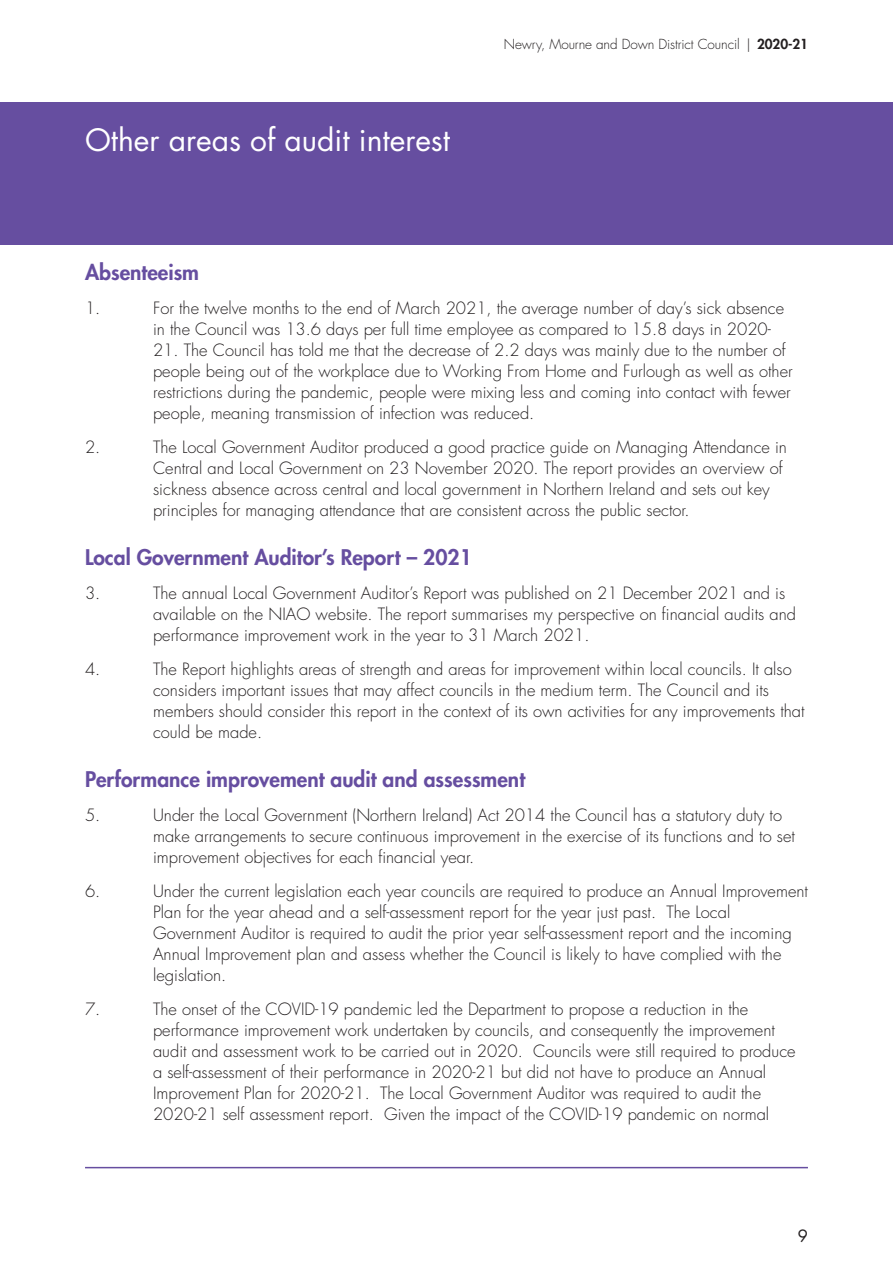
<style>
.page{position:relative;width:893px;height:1263px;background:#fff}
.page>*{position:absolute;margin:0;border:0;box-sizing:border-box;transform-origin:0 0}
.t1{font:30px "Futura";color:#fff}
.t2{font:800 21px "Futura";color:#664ea0}
.t3{font:300 16.5px/21px "Futura";color:#231f20}
.t4{font:16.5px "Futura";color:#231f20}
.t5{font:300 13.5px "Futura";letter-spacing:-.005em;color:#231f20}
.s1{font-weight:800}
</style>
<div class="page">
<div style="left:0;top:102px;width:893px;height:142px;background:#664ea0"></div>
<hr style="left:85px;top:1167px;width:723px;height:1px;background:#664ea0">
<h1 class="t1" style="left:85px;top:121px;width:367px">Other areas of audit interest</h1>
<p class="t5" style="left:504px;top:36px;width:306px">Newry, Mourne and Down District Council | <span class="s1">2020-21</span></p>
<p class="t2" style="left:85px;top:259px;width:116px">Absenteeism</p>
<p class="t3" style="left:85px;top:298px;width:17px">1.</p>
<p class="t3" style="left:153px;top:298px;width:633px">For the twelve months to the end of March 2021, the average number of day’s sick absence in the Council was 13.6 days per full time employee as compared to 15.8 days in 2020-</p>
<p class="t3" style="left:153px;top:340px;width:641px">21. The Council has told me that the decrease of 2.2 days was mainly due to the number of people being out of the workplace due to Working From Home and Furlough as well as other restrictions during the pandemic, people were mixing less and coming into contact with fewer people, meaning transmission of infection was reduced.</p>
<p class="t3" style="left:85px;top:437px;width:17px">2.</p>
<p class="t3" style="left:153px;top:437px;width:635px">The Local Government Auditor produced a good practice guide on Managing Attendance in Central and Local Government on 23 November 2020. The report provides an overview of sickness absence across central and local government in Northern Ireland and sets out key principles for managing attendance that are consistent across the public sector.</p>
<p class="t2" style="left:85px;top:544px;width:388px">Local Government Auditor’s Report – 2021</p>
<p class="t3" style="left:85px;top:583px;width:17px">3.</p>
<p class="t3" style="left:153px;top:583px;width:644px">The annual Local Government Auditor’s Report was published on 21 December 2021 and is available on the NIAO website. The report summarises my perspective on financial audits and performance improvement work in the year to 31 March 2021.</p>
<p class="t3" style="left:85px;top:659px;width:17px">4.</p>
<p class="t3" style="left:153px;top:659px;width:653px">The Report highlights areas of strength and areas for improvement within local councils. It also considers important issues that may affect councils in the medium term. The Council and its members should consider this report in the context of its own activities for any improvements that could be made.</p>
<p class="t2" style="left:85px;top:766px;width:442px">Performance improvement audit and assessment</p>
<p class="t3" style="left:85px;top:805px;width:17px">5.</p>
<p class="t3" style="left:153px;top:805px;width:643px">Under the Local Government (Northern Ireland) Act 2014 the Council has a statutory duty to make arrangements to secure continuous improvement in the exercise of its functions and to set improvement objectives for each financial year.</p>
<p class="t3" style="left:85px;top:881px;width:17px">6.</p>
<p class="t3" style="left:153px;top:881px;width:656px">Under the current legislation each year councils are required to produce an Annual Improvement Plan for the year ahead and a self-assessment report for the year just past. The Local Government Auditor is required to audit the prior year self-assessment report and the incoming Annual Improvement plan and assess whether the Council is likely to have complied with the legislation.</p>
<p class="t3" style="left:85px;top:999px;width:17px">7.</p>
<p class="t3" style="left:153px;top:999px;width:644px">The onset of the COVID-19 pandemic led the Department to propose a reduction in the performance improvement work undertaken by councils, and consequently the improvement audit and assessment work to be carried out in 2020. Councils were still required to produce a self-assessment of their performance in 2020-21 but did not have to produce an Annual Improvement Plan for 2020-21. The Local Government Auditor was required to audit the 2020-21 self assessment report. Given the impact of the COVID-19 pandemic on normal</p>
<p class="t4" style="left:798px;top:1225px;width:12px">9</p>
</div>
